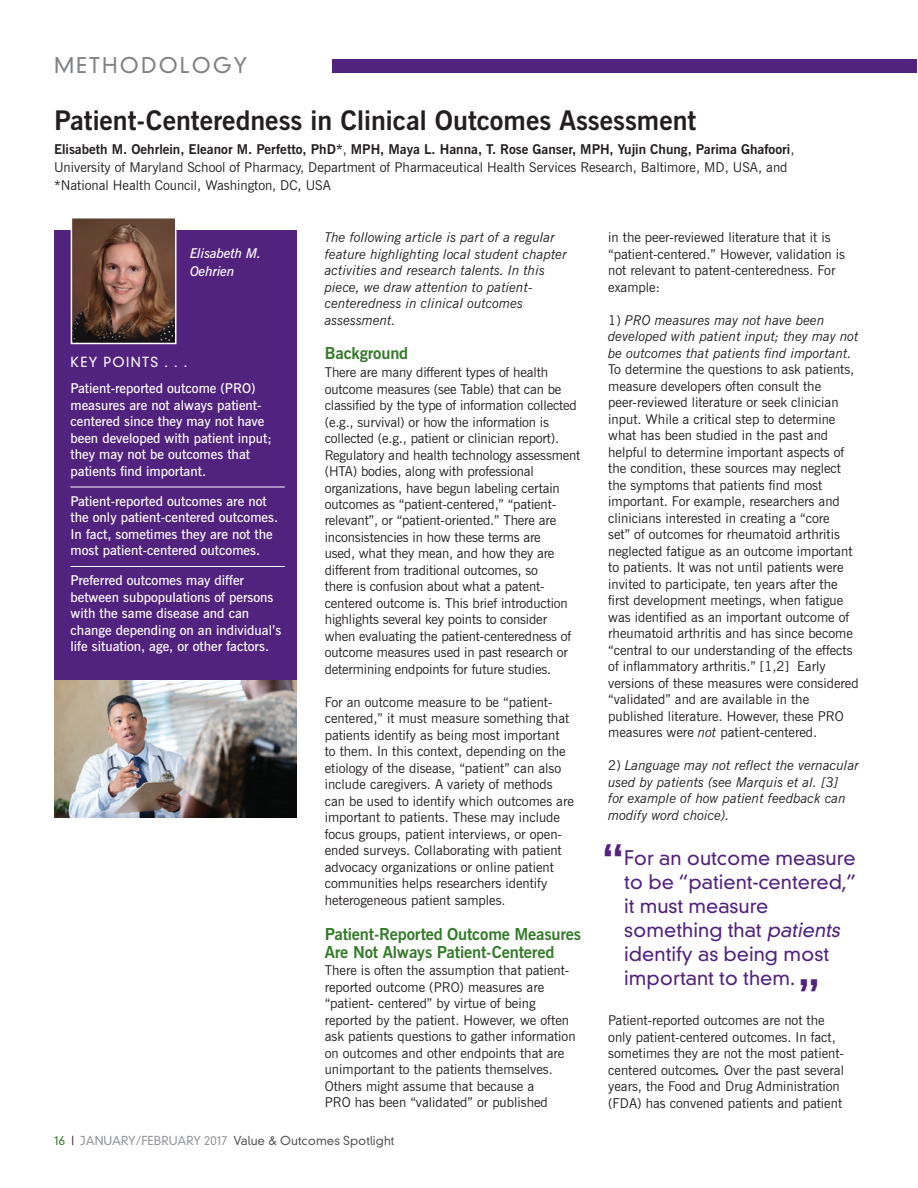
<style>
.page{position:relative;width:918px;height:1188px;background:#fff}
.page>*{position:absolute;margin:0;border:0;box-sizing:border-box;transform-origin:0 0}
.t1{font:700 45px "Glypha";color:#52227f}
.t2{font:700 27px "News Gothic BT";color:#231f20}
.t3{font:300 21px "DIN Neuzeit Grotesk";letter-spacing:.1em;color:#808285}
.t4{font:300 19.5px/24px "DIN Neuzeit Grotesk";color:#52227f}
.t5{font:700 16.5px/18px "News Gothic BT";letter-spacing:-.01em;color:#357b2b}
.t6{font:13.5px/16.5px "News Gothic BT";color:#231f20}
.t7{font:600 13.5px/16.5px "News Gothic BT";color:#fff}
.t8{font:italic 13.5px/16.5px "News Gothic BT";color:#231f20}
.t9{font:italic 600 13.5px/18px "News Gothic BT";letter-spacing:-.01em;color:#fff}
.t10{font:300 13.5px "DIN Neuzeit Grotesk";letter-spacing:.1em;color:#fff}
.t11{font:300 12px "DIN Neuzeit Grotesk";color:#57585a}
.s1{font-weight:700}
.s2{color:#357b2b}
.s3{color:#231f20}
.s4{color:#939598}
.s5{font-style:normal}
.s6{font-style:italic}
.s7{font-weight:700;font-style:italic}
</style>
<div class="page">
<div style="left:54px;top:231px;width:243px;height:450px;background:#52227f"></div>
<hr style="left:71px;top:487px;width:214px;height:1px;background:#fff">
<hr style="left:71px;top:566px;width:214px;height:1px;background:#fff">
<img style="left:74px;top:220px;width:100px;height:121px">
<div style="left:71px;top:217px;width:106px;height:127px;border:2px solid #fff"></div>
<div style="left:332px;top:60px;width:585px;height:13px;background:#52227f"></div>
<img style="left:54px;top:681px;width:243px;height:137px">
<h3 class="t3" style="left:54px;top:53px;width:195px">METHODOLOGY</h3>
<h2 class="t2" style="left:54px;top:104px;width:644px">Patient-Centeredness in Clinical Outcomes Assessment</h2>
<p class="t6" style="left:54px;top:141px;width:742px;line-height:18px"><span class="s1">Elisabeth M. Oehrlein, Eleanor M. Perfetto, PhD*</span>, <span class="s1">MPH, Maya L. Hanna, T. Rose Ganser, MPH, Yujin Chung, Parima Ghafoori</span>,<br>University of Maryland School of Pharmacy, Department of Pharmaceutical Health Services Research, Baltimore, MD, USA, and *National Health Council, Washington, DC, USA</p>
<p class="t9" style="left:190px;top:244px;width:73px">Elisabeth M.<br>Oehrien</p>
<p class="t10" style="left:71px;top:354px;width:118px">KEY POINTS . . .</p>
<p class="t7" style="left:71px;top:380px;width:203px">Patient-reported outcome (PRO) measures are not always patient&shy;centered since they may not have been developed with patient input; they may not be outcomes that patients find important.</p>
<p class="t7" style="left:71px;top:493px;width:209px">Patient-reported outcomes are not the only patient-centered outcomes.<br>In fact, sometimes they are not the most patient-centered outcomes.</p>
<p class="t7" style="left:71px;top:572px;width:212px">Preferred outcomes may differ between subpopulations of persons with the same disease and can change depending on an individual’s life situation, age, or other factors.</p>
<p class="t8" style="left:325px;top:229px;width:244px">The following article is part of a regular feature highlighting local student chapter activities and research talents. In this piece, we draw attention to patient&shy;centeredness in clinical outcomes assessment.</p>
<p class="t5" style="left:325px;top:344px;width:85px">Background</p>
<p class="t6" style="left:325px;top:364px;width:257px">There are many different types of health outcome measures (see Table) that can be classified by the type of information collected (e.g., survival) or how the information is collected (e.g., patient or clinician report).<br>Regulatory and health technology assessment (HTA) bodies, along with professional organizations, have begun labeling certain outcomes as “patient-centered,” “patient&shy;relevant”, or “patient-oriented.” There are inconsistencies in how these terms are<br>used, what they mean, and how they are different from traditional outcomes, so<br>there is confusion about what a patent&shy;centered outcome is. This brief introduction highlights several key points to consider when evaluating the patient-centeredness of outcome measures used in past research or determining endpoints for future studies.</p>
<p class="t6" style="left:325px;top:694px;width:251px">For an outcome measure to be “patient&shy;centered,” it must measure something that patients identify as being most important<br>to them. In this context, depending on the etiology of the disease, “patient” can also include caregivers. A variety of methods can be used to identify which outcomes are important to patients. These may include focus groups, patient interviews, or open&shy;ended surveys. Collaborating with patient advocacy organizations or online patient communities helps researchers identify heterogeneous patient samples.</p>
<p class="t5" style="left:325px;top:925px;width:258px">Patient-Reported Outcome Measures<br>Are Not Always Patient-Centered</p>
<p class="t6" style="left:325px;top:962px;width:252px">There is often the assumption that patient&shy;reported outcome (PRO) measures are “patient- centered” by virtue of being reported by the patient. However, we often ask patients questions to gather information on outcomes and other endpoints that are unimportant to the patients themselves.<br>Others might assume that because a<br>PRO has been “validated” or published</p>
<p class="t11" style="left:54px;top:1133px;width:342px"><span class="s2">16</span> <span class="s3">|</span> <span class="s4">JANUARY/FEBRUARY 2017</span> Value &amp; Outcomes Spotlight</p>
<p class="t6" style="left:608px;top:229px;width:238px">in the peer-reviewed literature that it is “patient-centered.” However, validation is not relevant to patent-centeredness. For example:</p>
<p class="t8" style="left:608px;top:311px;width:252px"><span class="s5">1)</span> PRO measures may not have been developed with patient input; they may not be outcomes that patients find important.</p>
<p class="t6" style="left:608px;top:361px;width:252px">To determine the questions to ask patients, measure developers often consult the peer-reviewed literature or seek clinician input. While a critical step to determine what has been studied in the past and helpful to determine important aspects of the condition, these sources may neglect the symptoms that patients find most important. For example, researchers and clinicians interested in creating a “core<br>set” of outcomes for rheumatoid arthritis neglected fatigue as an outcome important to patients. It was not until patients were invited to participate, ten years after the first development meetings, when fatigue was identified as an important outcome of rheumatoid arthritis and has since become “central to our understanding of the effects of inflammatory arthritis.” [1,2] Early versions of these measures were considered “validated” and are available in the published literature. However, these PRO measures were <span class="s6">not</span> patient-centered.</p>
<p class="t8" style="left:608px;top:757px;width:252px"><span class="s5">2)</span> Language may not reflect the vernacular used by patients (see Marquis et al. [3]<br>for example of how patient feedback can modify word choice).</p>
<h1 class="t1" style="left:600px;top:833px;width:27px">“</h1>
<h3 class="t4" style="left:624px;top:846px;width:234px">For an outcome measure to be “patient-centered,” it must measure something that <span class="s6">patients </span>identify as being most important to them.</h3>
<h1 class="t1" style="left:796px;top:968px;width:27px">”</h1>
<p class="t6" style="left:608px;top:1012px;width:237px">Patient-reported outcomes are not the only patient-centered outcomes. In fact, sometimes they are not the most patient&shy;centered outcomes<span class="s7">.</span> Over the past several years, the Food and Drug Administration (FDA) has convened patients and patient</p>
</div>
